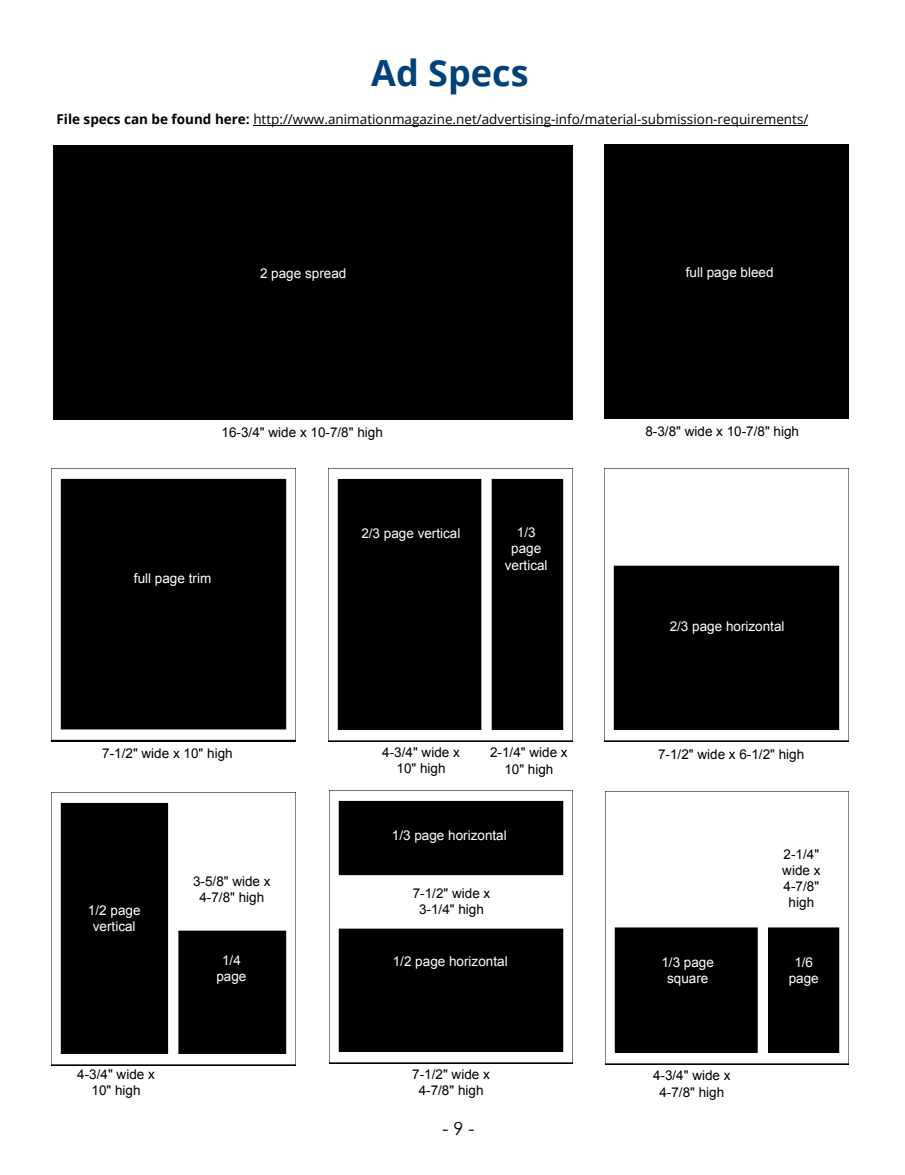
<style>
.page{position:relative;width:905px;height:1175px;background:#fff}
.page>*{position:absolute;margin:0;border:0;box-sizing:border-box;transform-origin:0 0}
.t1{font:700 36px "Open Sans";color:#004179}
.t2{font:18px "Century Gothic";color:#000}
.t3{font:13.5px/16.2px "Arial";color:#000;text-align:center}
.t4{font:13.5px/16.2px "Arial";color:#fff;text-align:center}
.t5{font:13.5px "Open Sans";color:#000}
.s1{font-weight:700}
</style>
<div class="page">
<div style="left:53px;top:145px;width:519px;height:274px;background:#000"></div>
<div style="left:604px;top:145px;width:244px;height:273px;background:#000"></div>
<img style="left:328px;top:468px;width:244px;height:273px">
<img style="left:52px;top:468px;width:243px;height:273px">
<img style="left:604px;top:469px;width:244px;height:272px">
<img style="left:52px;top:792px;width:243px;height:273px">
<img style="left:329px;top:791px;width:244px;height:272px">
<img style="left:605px;top:791px;width:243px;height:273px">
<hr style="left:254px;top:125px;width:554px;height:1px;background:#000">
<h1 class="t1" style="left:371px;top:47px;width:159px">Ad Specs</h1>
<p class="t5" style="left:56px;top:110px;width:753px"><span class="s1">File specs can be found here:</span> http://www.animationmagazine.net/advertising-info/material-submission-requirements/</p>
<p class="t4" style="left:260px;top:265px;width:88px">2 page spread</p>
<p class="t4" style="left:685px;top:265px;width:89px">full page bleed</p>
<p class="t3" style="left:222px;top:424px;width:163px">16-3/4" wide x 10-7/8" high</p>
<p class="t3" style="left:645px;top:423px;width:155px">8-3/8" wide x 10-7/8" high</p>
<p class="t4" style="left:134px;top:570px;width:79px">full page trim</p>
<p class="t4" style="left:361px;top:525px;width:101px">2/3 page vertical</p>
<p class="t4" style="left:505px;top:524px;width:44px">1/3 page vertical</p>
<p class="t4" style="left:669px;top:618px;width:116px">2/3 page horizontal</p>
<p class="t3" style="left:102px;top:745px;width:132px">7-1/2" wide x 10" high</p>
<p class="t3" style="left:382px;top:744px;width:79px">4-3/4" wide x<br>10" high</p>
<p class="t3" style="left:490px;top:744px;width:79px">2-1/4" wide x<br>10" high</p>
<p class="t3" style="left:658px;top:746px;width:148px">7-1/2" wide x 6-1/2" high</p>
<p class="t4" style="left:88px;top:902px;width:54px">1/2 page vertical</p>
<p class="t3" style="left:77px;top:1065px;width:79px">4-3/4" wide x<br>10" high</p>
<p class="t4" style="left:392px;top:827px;width:116px">1/3 page horizontal</p>
<p class="t3" style="left:193px;top:873px;width:79px">3-5/8" wide x<br>4-7/8" high</p>
<p class="t3" style="left:413px;top:885px;width:79px">7-1/2" wide x<br>3-1/4" high</p>
<p class="t3" style="left:782px;top:846px;width:40px">2-1/4" wide x<br>4-7/8" high</p>
<p class="t4" style="left:216px;top:952px;width:32px">1/4 page</p>
<p class="t4" style="left:393px;top:953px;width:116px">1/2 page horizontal</p>
<p class="t4" style="left:661px;top:954px;width:54px">1/3 page square</p>
<p class="t4" style="left:788px;top:954px;width:32px">1/6 page</p>
<p class="t3" style="left:412px;top:1065px;width:79px">7-1/2" wide x<br>4-7/8" high</p>
<h2 class="t2" style="left:442px;top:1116px;width:33px">- 9 -</h2>
<p class="t3" style="left:653px;top:1067px;width:79px">4-3/4" wide x<br>4-7/8" high</p>
</div>
